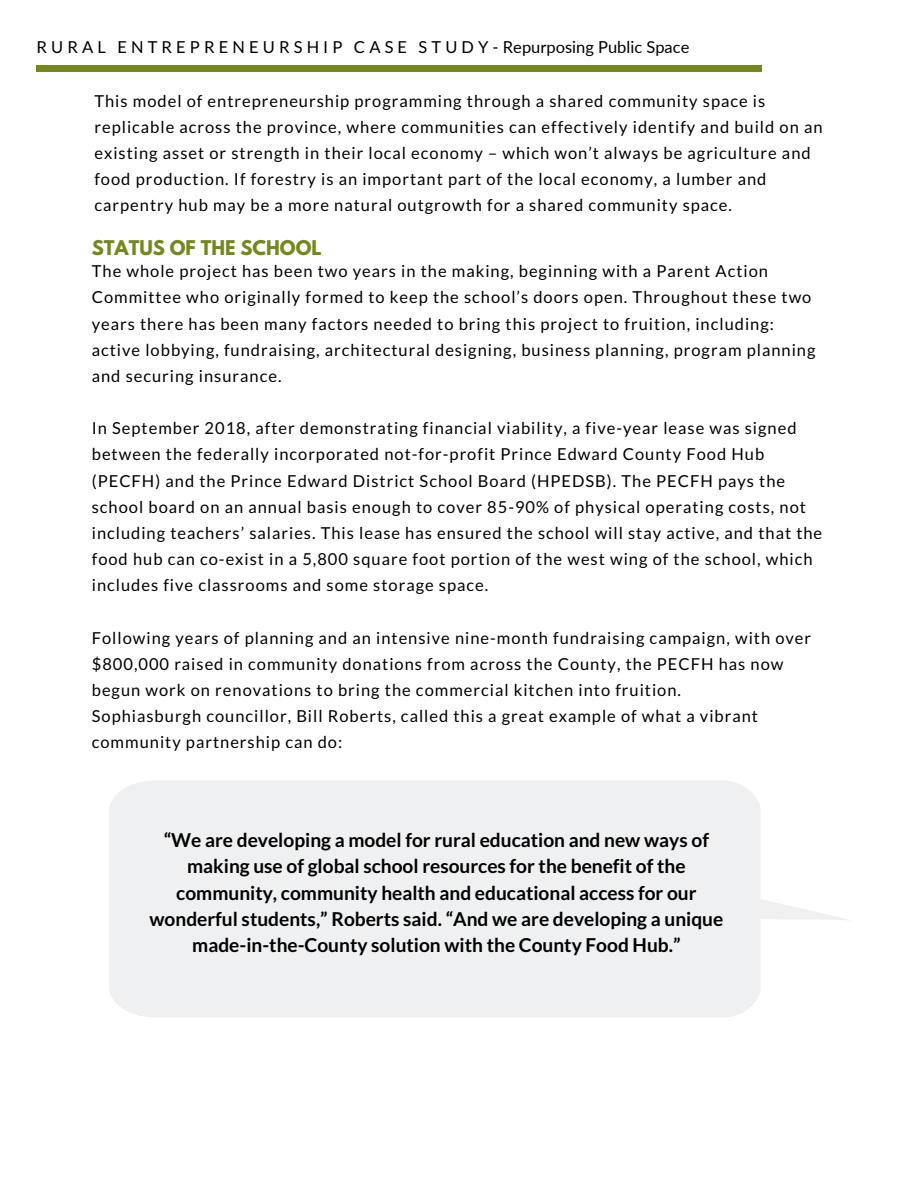
<style>
.page{position:relative;width:918px;height:1188px;background:#fff}
.page>*{position:absolute;margin:0;border:0;box-sizing:border-box;transform-origin:0 0}
.t1{font:700 19.2px/26.1px "Lato";color:#000;text-align:center}
.t2{font:700 18px "League Spartan";color:#76881d}
.t3{font:16.5px/26.2px "Lato";letter-spacing:.06em;color:#000}
.t4{font:16.5px "Lato";letter-spacing:.25em;color:#000}
</style>
<div class="page">
<svg style="left:109px;top:781px;width:738px;height:236px;fill:#eff0f2"></svg>
<div style="left:37px;top:66px;width:725px;height:5px;background:#76881d"></div>
<p class="t4" style="left:37px;top:36px;width:654px">RURAL ENTREPRENEURSHIP CASE STUDY - Repurposing Public Space</p>
<p class="t3" style="left:94px;top:87px;width:730px">This model of entrepreneurship programming through a shared community space is replicable across the province, where communities can effectively identify and build on an existing asset or strength in their local economy – which won’t always be agriculture and food production. If forestry is an important part of the local economy, a lumber and carpentry hub may be a more natural outgrowth for a shared community space.</p>
<p class="t2" style="left:92px;top:239px;width:231px">STATUS OF THE SCHOOL</p>
<p class="t3" style="left:92px;top:258px;width:725px">The whole project has been two years in the making, beginning with a Parent Action Committee who originally formed to keep the school’s doors open. Throughout these two years there has been many factors needed to bring this project to fruition, including: active lobbying, fundraising, architectural designing, business planning, program planning and securing insurance.</p>
<p class="t3" style="left:92px;top:415px;width:732px">In September 2018, after demonstrating financial viability, a five-year lease was signed between the federally incorporated not-for-profit Prince Edward County Food Hub (PECFH) and the Prince Edward District School Board (HPEDSB). The PECFH pays the school board on an annual basis enough to cover 85-90% of physical operating costs, not including teachers’ salaries. This lease has ensured the school will stay active, and that the food hub can co-exist in a 5,800 square foot portion of the west wing of the school, which includes five classrooms and some storage space.</p>
<p class="t3" style="left:92px;top:624px;width:721px">Following years of planning and an intensive nine-month fundraising campaign, with over $800,000 raised in community donations from across the County, the PECFH has now begun work on renovations to bring the commercial kitchen into fruition.<br>Sophiasburgh councillor, Bill Roberts, called this a great example of what a vibrant community partnership can do:</p>
<p class="t1" style="left:150px;top:827px;width:575px">“We are developing a model for rural education and new ways of making use of global school resources for the benefit of the community, community health and educational access for our wonderful students,” Roberts said. “And we are developing a unique made-in-the-County solution with the County Food Hub.”</p>
</div>
